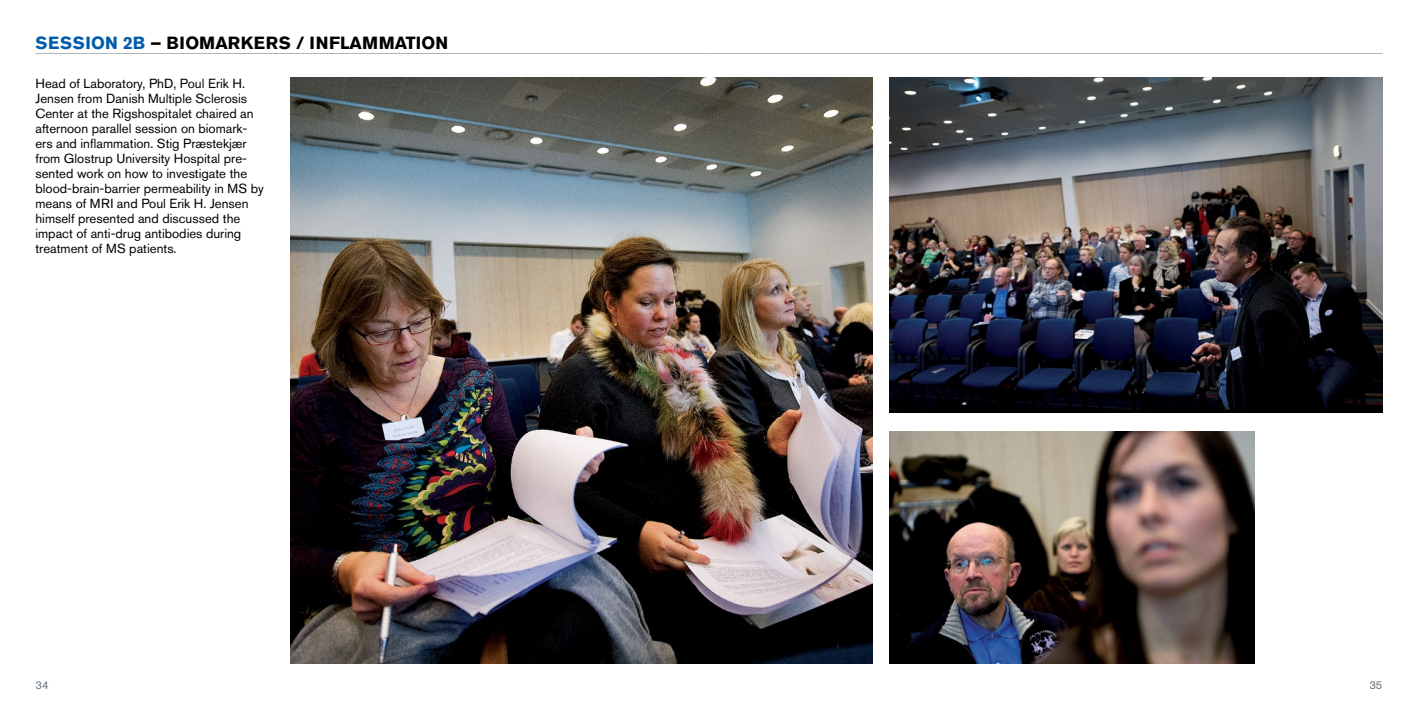
<style>
.page{position:relative;width:1418px;height:709px;background:#fff}
.page>*{position:absolute;margin:0;border:0;box-sizing:border-box;transform-origin:0 0}
.t1{font:700 17.5px "Akzidenz Grotesk BE";letter-spacing:.02em;color:#005cab}
.t2{font:700 17.5px "Akzidenz Grotesk BE";letter-spacing:.03em;color:#000}
.t3{font:700 17.5px "Akzidenz Grotesk BE";letter-spacing:.01em;color:#000}
.t4{font:13.12px/15px "Akzidenz Grotesk BE";color:#000}
.t5{font:11.25px "Akzidenz Grotesk BE";color:#6a747b}
.s1{color:#000}
</style>
<div class="page">
<img style="left:889px;top:431px;width:365px;height:232px">
<hr style="left:35px;top:53px;width:674px;height:1px;background:#b0b7bb">
<hr style="left:709px;top:53px;width:673px;height:1px;background:#b0b7bb">
<img style="left:889px;top:78px;width:493px;height:334px">
<img style="left:291px;top:78px;width:581px;height:585px">
<h1 class="t1" style="left:35px;top:32px;width:194px">SESSION 2B <span class="s1">– BIOMARK</span></h1>
<h1 class="t2" style="left:254px;top:32px;width:88px">ERS / INFLA</h1>
<h1 class="t3" style="left:362px;top:32px;width:88px">MMATION</h1>
<p class="t4" style="left:35px;top:76px;width:230px">Head of Laboratory, PhD, Poul Erik H.<br>Jensen from Danish Multiple Sclerosis Center at the Rigshospitalet chaired an afternoon parallel session on biomark&shy;ers and inflammation. Stig Præstekjær from Glostrup University Hospital pre&shy;sented work on how to investigate the blood-brain-barrier permeability in MS by means of MRI and Poul Erik H. Jensen himself presented and discussed the impact of anti-drug antibodies during treatment of MS patients.</p>
<p class="t5" style="left:35px;top:678px;width:15px">34</p>
<p class="t5" style="left:1369px;top:678px;width:15px">35</p>
</div>
